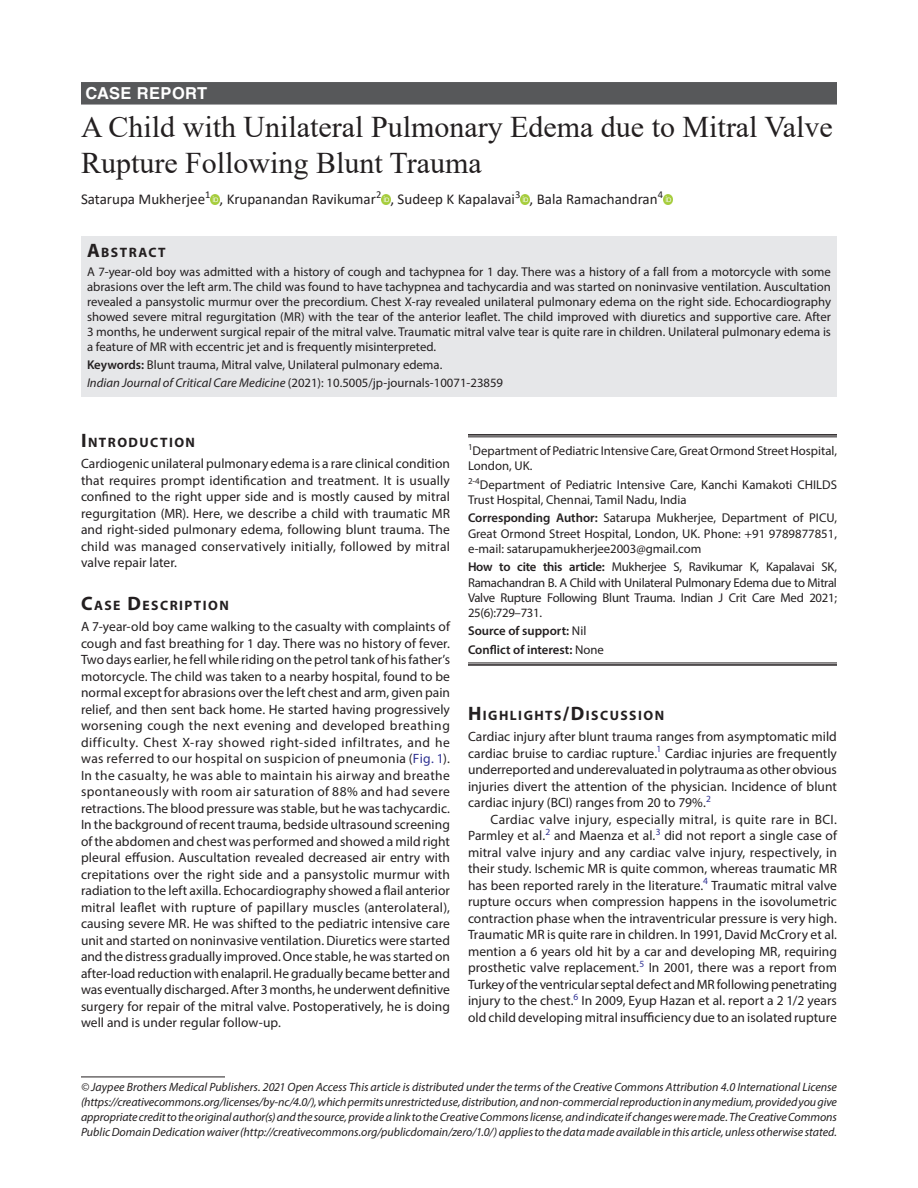
<style>
.page{position:relative;width:918px;height:1188px;background:#fff}
.page>*{position:absolute;margin:0;border:0;box-sizing:border-box;transform-origin:0 0}
.t1{font:30px/36px "Times New Roman";color:#231f20}
.IJCCM-ART{font:700 16.5px "Helvetica LT Std";letter-spacing:.025em;color:#fff}
.AuthorName{font:15px "Calibri";color:#231f20}
.Head-1{font:700 13.65px "Myriad Pro";letter-spacing:.105em;color:#231f20}
.Head-1-first{font:700 13.65px "Myriad Pro";letter-spacing:.105em;color:#231f20}
.AbstractTitle{font:700 13.65px "Myriad Pro";letter-spacing:.105em;color:#231f20}
.Para-NoIndent{font:13.5px/16.5px "Myriad Pro";letter-spacing:.005em;color:#231f20;text-align:justify}
.Para-Indent{font:13.5px/16.5px "Myriad Pro";color:#231f20;text-align:justify}
.Abstract-Para-first{font:12.75px/15px "Myriad Pro";color:#231f20;text-align:justify}
.Corollary-Para{font:12.75px/15.3px "Myriad Pro";letter-spacing:-.01em;color:#231f20;text-align:justify}
.Affiliation{font:12.75px/15.3px "Myriad Pro";color:#231f20}
.JT_DOI{font:12.75px "Myriad Pro";color:#231f20}
.Affiliation-first{font:12.75px/15.3px "Myriad Pro";color:#231f20}
.Keywords{font:12.75px "Myriad Pro";color:#231f20}
.Corollary-Para-last{font:600 12.75px "Myriad Pro";color:#231f20}
.Corollary-Para-2{font:600 12.75px "Myriad Pro";color:#231f20}
.FootNote{font:italic 12px/15px "Myriad Pro";color:#231f20;text-align:justify}
.s1{font-size:19.5px}
.s2{font-weight:600}
.s3{font-style:italic}
.s4{color:#2e3092}
.s5{font-weight:400}
</style>
<div class="page">
<div style="left:81px;top:82px;width:756px;height:23px;background:#57585a"></div>
<div style="left:81px;top:236px;width:756px;height:26px;background:#e6e7e9"></div>
<div style="left:81px;top:261px;width:756px;height:99px;background:#e6e7e9"></div>
<div style="left:81px;top:354px;width:756px;height:24px;background:#e6e7e9"></div>
<div style="left:81px;top:372px;width:756px;height:24px;background:#e6e7e9"></div>
<svg style="left:210px;top:195px;width:10px;height:9px"></svg>
<svg style="left:381px;top:195px;width:10px;height:9px"></svg>
<svg style="left:520px;top:195px;width:10px;height:9px"></svg>
<svg style="left:663px;top:195px;width:9px;height:9px"></svg>
<hr style="left:81px;top:1077px;width:144px;height:1px;background:#231f20">
<hr style="left:468px;top:434px;width:369px;height:2px;background:#231f20">
<hr style="left:468px;top:437px;width:369px;height:1px;background:#231f20">
<hr style="left:468px;top:663px;width:369px;height:1px;background:#231f20">
<hr style="left:468px;top:664px;width:369px;height:2px;background:#231f20">
<p class="IJCCM-ART" style="left:86px;top:83px;width:123px">CASE REPORT</p>
<p class="t1" style="left:81px;top:108px;width:753px">A Child with Unilateral Pulmonary Edema due to Mitral Valve<br>Rupture Following Blunt Trauma</p>
<p class="AuthorName" style="left:81px;top:189px;width:584px">Satarupa Mukherjee<sup>1</sup> , Krupanandan Ravikumar<sup>2</sup> , Sudeep K Kapalavai<sup>3</sup> , Bala Ramachandran<sup>4</sup></p>
<p class="AbstractTitle" style="left:87px;top:243px;width:80px"><span class="s1">A</span>BSTRACT</p>
<p class="Abstract-Para-first" style="left:87px;top:264px;width:746px">A 7-year-old boy was admitted with a history of cough and tachypnea for 1 day. There was a history of a fall from a motorcycle with some abrasions over the left arm. The child was found to have tachypnea and tachycardia and was started on noninvasive ventilation. Auscultation revealed a pansystolic murmur over the precordium. Chest X-ray revealed unilateral pulmonary edema on the right side. Echocardiography showed severe mitral regurgitation (MR) with the tear of the anterior leaflet. The child improved with diuretics and supportive care. After 3 months, he underwent surgical repair of the mitral valve. Traumatic mitral valve tear is quite rare in children. Unilateral pulmonary edema is a feature of MR with eccentric jet and is frequently misinterpreted.</p>
<p class="Keywords" style="left:87px;top:357px;width:357px"><span class="s2">Keywords:</span> Blunt trauma, Mitral valve, Unilateral pulmonary edema.</p>
<p class="JT_DOI" style="left:87px;top:375px;width:418px"><span class="s3">Indian Journal of Critical Care Medicine</span> (2021): 10.5005/jp-journals-10071-23859</p>
<p class="Head-1-first" style="left:81px;top:434px;width:116px"><span class="s1">I</span>NTRODUCTION</p>
<p class="Para-NoIndent" style="left:81px;top:455px;width:371px">Cardiogenic unilateral pulmonary edema is a rare clinical condition that requires prompt identification and treatment. It is usually confined to the right upper side and is mostly caused by mitral regurgitation (MR). Here, we describe a child with traumatic MR and right-sided pulmonary edema, following blunt trauma. The child was managed conservatively initially, followed by mitral valve repair later.</p>
<p class="Head-1" style="left:81px;top:597px;width:149px"><span class="s1">C</span>ASE <span class="s1">D</span>ESCRIPTION</p>
<p class="Para-NoIndent" style="left:81px;top:618px;width:371px">A 7-year-old boy came walking to the casualty with complaints of cough and fast breathing for 1 day. There was no history of fever.<br>Two days earlier, he fell while riding on the petrol tank of his father’s motorcycle. The child was taken to a nearby hospital, found to be normal except for abrasions over the left chest and arm, given pain relief, and then sent back home. He started having progressively worsening cough the next evening and developed breathing difficulty. Chest X-ray showed right-sided infiltrates, and he was referred to our hospital on suspicion of pneumonia (<span class="s4">Fig. 1</span>).<br>In the casualty, he was able to maintain his airway and breathe spontaneously with room air saturation of 88% and had severe retractions. The blood pressure was stable, but he was tachycardic.<br>In the background of recent trauma, bedside ultrasound screening of the abdomen and chest was performed and showed a mild right pleural effusion. Auscultation revealed decreased air entry with crepitations over the right side and a pansystolic murmur with radiation to the left axilla. Echocardiography showed a flail anterior mitral leaflet with rupture of papillary muscles (anterolateral), causing severe MR. He was shifted to the pediatric intensive care unit and started on noninvasive ventilation. Diuretics were started and the distress gradually improved. Once stable, he was started on after-load reduction with enalapril. He gradually became better and was eventually discharged. After 3 months, he underwent definitive surgery for repair of the mitral valve. Postoperatively, he is doing well and is under regular follow-up.</p>
<p class="Affiliation-first" style="left:468px;top:443px;width:371px"><sup>1</sup>Department of Pediatric Intensive Care, Great Ormond Street Hospital,<br>London, UK.</p>
<p class="Affiliation" style="left:468px;top:477px;width:371px"><sup>2-4</sup>Department of Pediatric Intensive Care, Kanchi Kamakoti CHILDS<br>Trust Hospital, Chennai, Tamil Nadu, India</p>
<p class="Corollary-Para" style="left:468px;top:510px;width:371px"><span class="s2">Corresponding Author:</span> Satarupa Mukherjee, Department of PICU, Great Ormond Street Hospital, London, UK. Phone: +91 9789877851, e-mail: satarupamukherjee2003@gmail.com</p>
<p class="Corollary-Para" style="left:468px;top:559px;width:371px"><span class="s2">How to cite this article:</span> Mukherjee S, Ravikumar K, Kapalavai SK, Ramachandran B. A Child with Unilateral Pulmonary Edema due to Mitral Valve Rupture Following Blunt Trauma. Indian J Crit Care Med 2021; 25(6):729–731.</p>
<p class="Corollary-Para-2" style="left:468px;top:623px;width:120px">Source of support: <span class="s5">Nil</span></p>
<p class="Corollary-Para-last" style="left:468px;top:641px;width:137px">Conflict of interest: <span class="s5">None</span></p>
<p class="Head-1" style="left:468px;top:707px;width:198px"><span class="s1">H</span>IGHLIGHTS<span class="s1">/D</span>ISCUSSION</p>
<p class="Para-NoIndent" style="left:468px;top:728px;width:370px">Cardiac injury after blunt trauma ranges from asymptomatic mild cardiac bruise to cardiac rupture.<sup>1</sup> Cardiac injuries are frequently underreported and underevaluated in polytrauma as other obvious injuries divert the attention of the physician. Incidence of blunt cardiac injury (BCI) ranges from 20 to 79%.<sup>2</sup></p>
<p class="Para-Indent" style="left:468px;top:811px;width:371px;text-indent:22px">Cardiac valve injury, especially mitral, is quite rare in BCI.<br>Parmley et al.<sup>2</sup> and Maenza et al.<sup>3</sup> did not report a single case of mitral valve injury and any cardiac valve injury, respectively, in their study. Ischemic MR is quite common, whereas traumatic MR has been reported rarely in the literature.<sup>4</sup> Traumatic mitral valve rupture occurs when compression happens in the isovolumetric contraction phase when the intraventricular pressure is very high.<br>Traumatic MR is quite rare in children. In 1991, David McCrory et al. mention a 6 years old hit by a car and developing MR, requiring prosthetic valve replacement.<sup>5</sup> In 2001, there was a report from Turkey of the ventricular septal defect and MR following penetrating injury to the chest.<sup>6</sup> In 2009, Eyup Hazan et al. report a 2 1/2 years old child developing mitral insufficiency due to an isolated rupture</p>
<p class="FootNote" style="left:81px;top:1079px;width:758px">© Jaypee Brothers Medical Publishers. 2021 Open Access This article is distributed under the terms of the Creative Commons Attribution 4.0 International License (https://creativecommons.org/licenses/by-nc/4.0/), which permits unrestricted use, distribution, and non-commercial reproduction in any medium, provided you give appropriate credit to the original author(s) and the source, provide a link to the Creative Commons license, and indicate if changes were made. The Creative Commons Public Domain Dedication waiver (http://creativecommons.org/publicdomain/zero/1.0/) applies to the data made available in this article, unless otherwise stated.</p>
</div>
